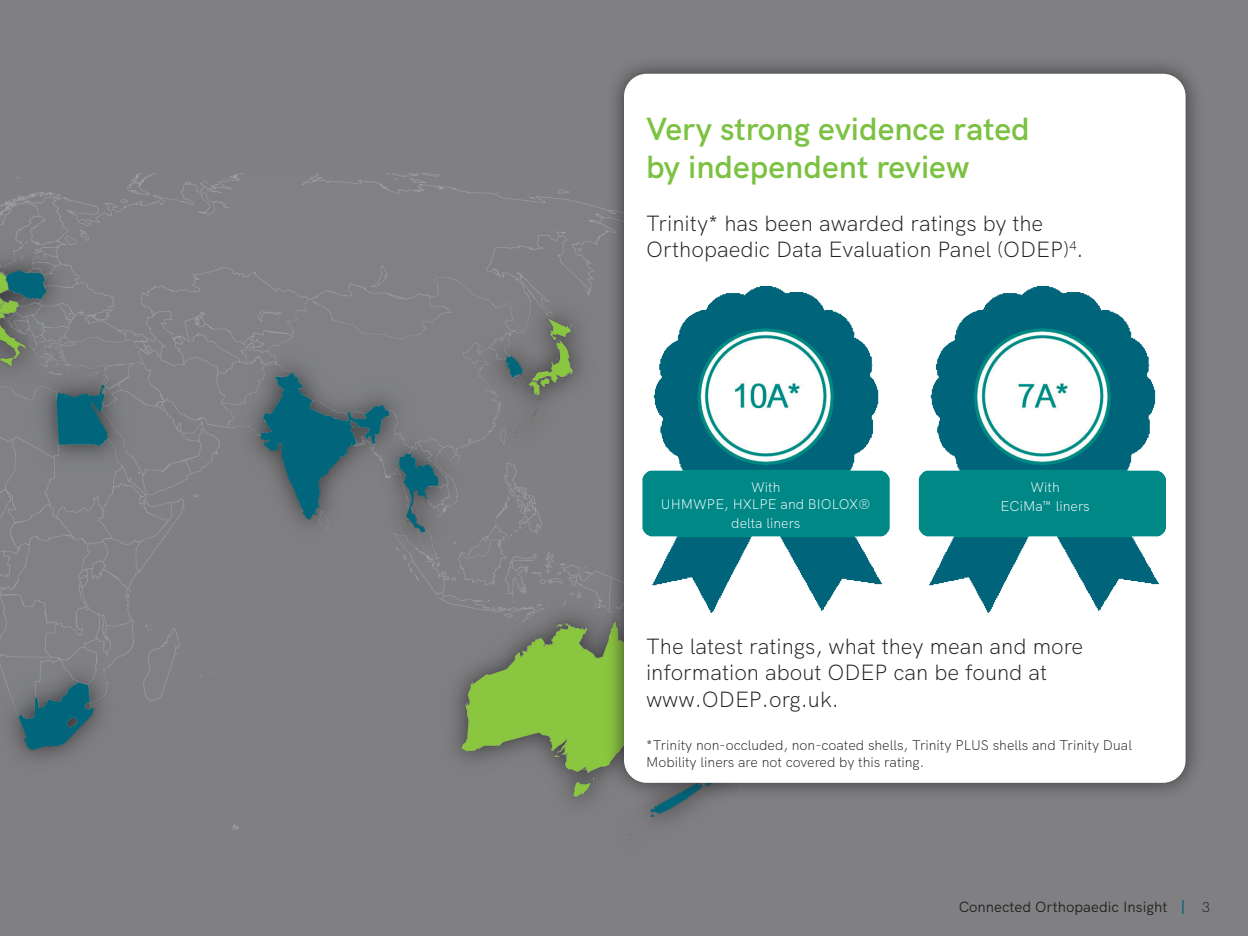
<style>
.page{position:relative;width:1248px;height:936px;background:#fff}
.page>*{position:absolute;margin:0;border:0;box-sizing:border-box;transform-origin:0 0}
.t1{font:600 32px/38.4px "HK Grotesk";color:#7bc142}
.t2{font:300 22px/26.4px "HK Grotesk";color:#231f20}
.t3{font:14.8px "HK Grotesk";color:#231f20}
.t4{font:300 14px/16.8px "HK Grotesk";color:#231f20}
.t5{font:300 14px/16.8px "HK Grotesk";color:#fff;text-align:center}
.s1{font-family:"Helvetica Neue LT Std";font-weight:500;font-size:14px;color:#146476}
</style>
<div class="page">
<div style="left:0;top:0;width:1247px;height:935px;background:#808083"></div>
<img style="left:0;top:173px;width:699px;height:663px">
<div style="left:605px;top:55px;width:599px;height:746px;background:#231f20;opacity:.75"></div>
<div style="left:624px;top:74px;width:561px;height:708px;background:#fff;border-radius:23px"></div>
<img style="left:584px;top:267px;width:620px;height:363px">
<h1 class="t1" style="left:646px;top:107px;width:385px">Very strong evidence rated by independent review</h1>
<p class="t2" style="left:646px;top:208px;width:439px">Trinity* has been awarded ratings by the<br>Orthopaedic Data Evaluation Panel (ODEP)<sup>4</sup>.</p>
<p class="t5" style="left:661px;top:477px;width:211px">With<br>UHMWPE, HXLPE and BIOLOX®</p>
<p class="t5" style="left:731px;top:513px;width:71px">delta liners</p>
<p class="t5" style="left:1000px;top:476px;width:90px;line-height:19.2px">With<br>ECiMa™ liners</p>
<p class="t2" style="left:646px;top:631px;width:438px">The latest ratings, what they mean and more information about ODEP can be found at www.ODEP.org.uk.</p>
<p class="t4" style="left:646px;top:735px;width:487px">*Trinity non-occluded, non-coated shells, Trinity PLUS shells and Trinity Dual<br>Mobility liners are not covered by this rating.</p>
<p class="t3" style="left:958px;top:895px;width:227px">Connected Orthopaedic Insight <span class="s1">|</span></p>
<p class="t4" style="left:1201px;top:897px;width:9px">3</p>
</div>
